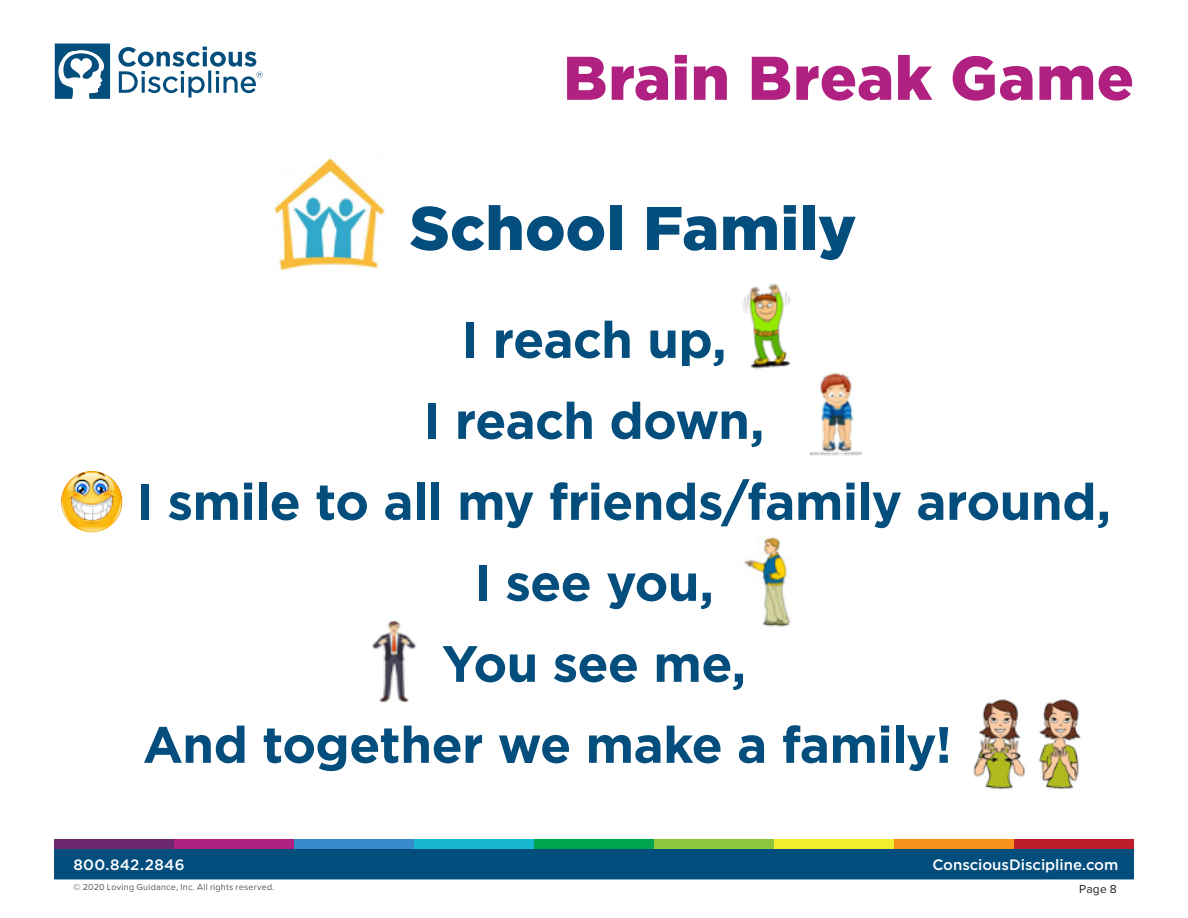
<style>
.page{position:relative;width:1188px;height:918px;background:#fff}
.page>*{position:absolute;margin:0;border:0;box-sizing:border-box;transform-origin:0 0}
.t1{font:900 61.5px "Gotham";letter-spacing:.01em;color:#b02080}
.t2{font:900 61.5px "Gotham";letter-spacing:.01em;color:#034e7d}
.t3{font:700 51px "Gotham";letter-spacing:-.015em;color:#034e7d}
.t4{font:500 15px "Gotham";color:#fff}
.t5{font:500 15px "Gotham";letter-spacing:.025em;color:#fff}
.t6{font:12px "Proxima Nova";color:#231f20}
.t7{font:9px "Proxima Nova";letter-spacing:.025em;color:#57585a}
</style>
<div class="page">
<div style="left:54px;top:849px;width:1080px;height:30px;background:#034e7d"></div>
<svg style="left:54px;top:44px;width:56px;height:55px"></svg>
<svg style="left:118px;top:47px;width:145px;height:50px"></svg>
<div style="left:54px;top:839px;width:120px;height:10px;background:#6b286d"></div>
<div style="left:174px;top:839px;width:120px;height:10px;background:#b02080"></div>
<div style="left:294px;top:839px;width:120px;height:10px;background:#378ac9"></div>
<div style="left:414px;top:839px;width:120px;height:10px;background:#18b8d0"></div>
<div style="left:534px;top:839px;width:120px;height:10px;background:#00a54f"></div>
<div style="left:654px;top:839px;width:120px;height:10px;background:#8bc63e"></div>
<div style="left:774px;top:839px;width:120px;height:10px;background:#f4ed2f"></div>
<div style="left:894px;top:839px;width:120px;height:10px;background:#f7931d"></div>
<div style="left:1014px;top:839px;width:120px;height:10px;background:#be1d2c"></div>
<img style="left:743px;top:284px;width:48px;height:85px">
<img style="left:810px;top:373px;width:51px;height:83px">
<img style="left:61px;top:471px;width:61px;height:61px;border-radius:31px">
<img style="left:743px;top:537px;width:48px;height:90px">
<img style="left:372px;top:620px;width:45px;height:83px">
<img style="left:973px;top:699px;width:108px;height:91px">
<img style="left:274px;top:158px;width:112px;height:113px">
<p class="t1" style="left:563px;top:42px;width:572px">Brain Break Game</p>
<p class="t2" style="left:410px;top:193px;width:448px">School Family</p>
<p class="t3" style="left:461px;top:310px;width:267px">I reach up,</p>
<p class="t3" style="left:423px;top:391px;width:343px">I reach down,</p>
<p class="t3" style="left:136px;top:472px;width:977px">I smile to all my friends/family around,</p>
<p class="t3" style="left:474px;top:553px;width:242px">I see you,</p>
<p class="t3" style="left:442px;top:634px;width:306px">You see me,</p>
<p class="t3" style="left:143px;top:715px;width:811px">And together we make a family!</p>
<p class="t5" style="left:73px;top:856px;width:113px">800.842.2846</p>
<p class="t4" style="left:932px;top:856px;width:188px">ConsciousDiscipline.com</p>
<p class="t7" style="left:74px;top:881px;width:203px">© 2020 Loving Guidance, Inc. All rights reserved.</p>
<p class="t6" style="left:1079px;top:880px;width:39px">Page 8</p>
</div>
